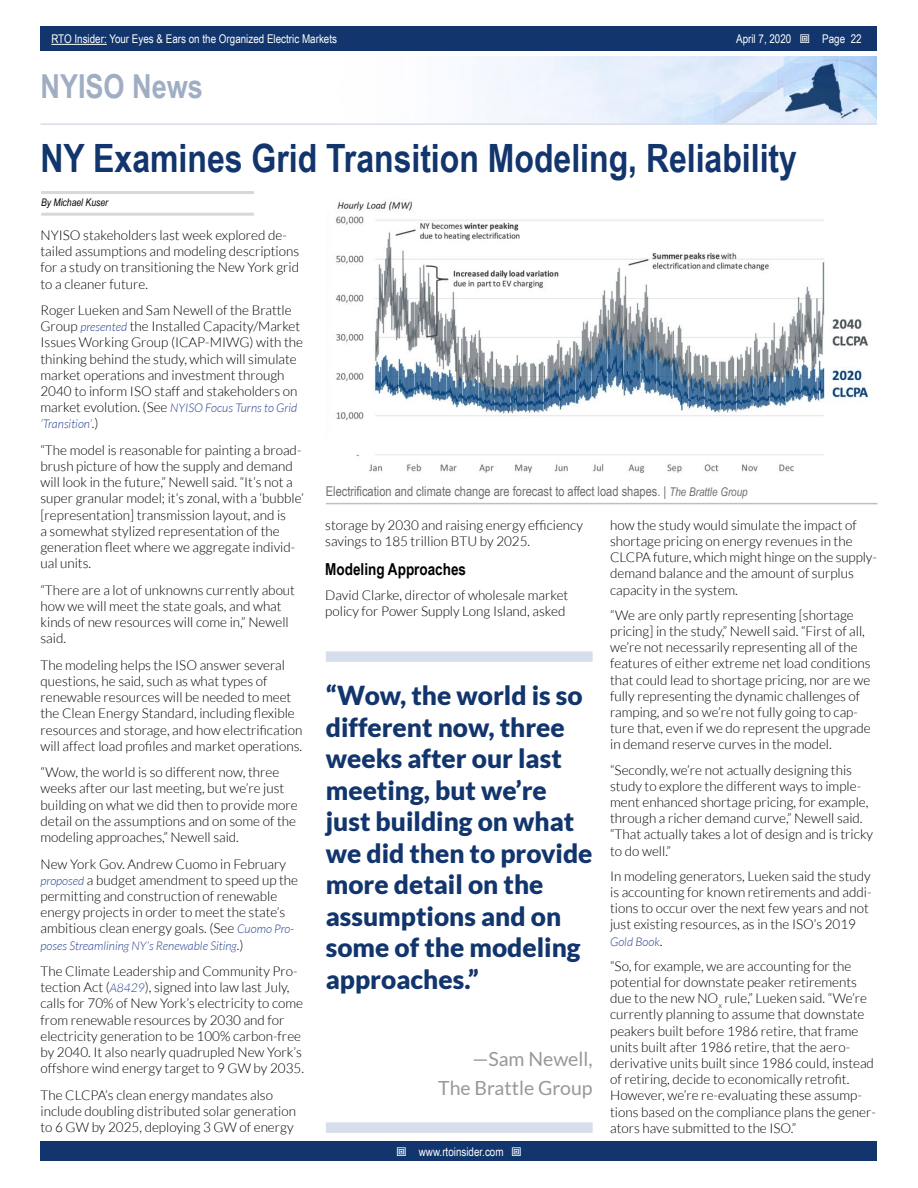
<style>
.page{position:relative;width:918px;height:1188px;background:#fff}
.page>*{position:absolute;margin:0;border:0;box-sizing:border-box;transform-origin:0 0}
.t1{font:700 39px "Arial Narrow";color:#11356c}
.t2{font:700 33px "Arial Narrow";color:#a0aec4}
.t3{font:900 26.25px/31.5px "Lato";color:#11356c}
.t4{font:19.5px/29.4px "Lato";color:#989898;text-align:right}
.t5{font:700 16.5px "Arial Narrow";color:#000}
.t6{font:300 13.5px/16.2px "Lato";color:#000}
.t7{font:13.5px "Arial Narrow";color:#6d6e71}
.t8{font:italic 300 12px/16.2px "Lato";color:#25408f}
.t9{font:12px "Arial Narrow";color:#fff}
.t10{font:italic 10.5px "Arial Narrow";color:#000}
.s1{font-style:italic;font-size:12px;color:#25408f}
.s2{font-style:normal;font-size:13.5px;color:#000}
.s3{font-style:italic;font-size:12px}
</style>
<div class="page">
<div style="left:41px;top:1142px;width:836px;height:19px;background:#11356c"></div>
<div style="left:41px;top:27px;width:836px;height:24px;background:#11356c"></div>
<hr style="left:51px;top:44px;width:56px;height:1px;background:#fff">
<img style="left:474px;top:56px;width:403px;height:67px">
<hr style="left:40px;top:123px;width:837px;height:2px;background:#d6deec">
<hr style="left:41px;top:191px;width:213px;height:3px;background:#d8d8d8">
<hr style="left:41px;top:213px;width:213px;height:3px;background:#d8d8d8">
<hr style="left:326px;top:503px;width:551px;height:1px;background:#bfbfbf">
<img style="left:336px;top:201px;width:533px;height:272px">
<div style="left:326px;top:651px;width:267px;height:11px;background:#d6deec"></div>
<div style="left:326px;top:1122px;width:267px;height:11px;background:#d6deec"></div>
<p class="t9" style="left:51px;top:30px;width:287px">RTO Insider: Your Eyes &amp; Ears on the Organized Electric Markets</p>
<p class="t9" style="left:736px;top:30px;width:57px">April 7, 2020</p>
<p class="t9" style="left:822px;top:30px;width:41px">Page 22</p>
<h2 class="t2" style="left:40px;top:61px;width:164px">NYISO News</h2>
<h1 class="t1" style="left:40px;top:129px;width:758px">NY Examines Grid Transition Modeling, Reliability</h1>
<p class="t10" style="left:41px;top:195px;width:68px">By Michael Kuser</p>
<p class="t6" style="left:40px;top:227px;width:260px">NYISO stakeholders last week explored de&shy;tailed assumptions and modeling descriptions for a study on transitioning the New York grid to a cleaner future.</p>
<p class="t6" style="left:40px;top:302px;width:264px">Roger Lueken and Sam Newell of the Brattle Group <span class="s1">presented</span> the Installed Capacity/Market Issues Working Group (ICAP-MIWG) with the thinking behind the study, which will simulate market operations and investment through 2040 to inform ISO staff and stakeholders on</p>
<p class="t8" style="left:40px;top:400px;width:258px"><span class="s2">market evolution. (See</span> NYISO Focus Turns to Grid ‘Transition’<span class="s2">.)</span></p>
<p class="t6" style="left:40px;top:442px;width:265px">“The model is reasonable for painting a broad&shy;brush picture of how the supply and demand will look in the future,” Newell said. “It’s not a super granular model; it’s zonal, with a ‘bubble’ [representation] transmission layout, and is<br>a somewhat stylized representation of the generation fleet where we aggregate individ&shy;ual units.</p>
<p class="t6" style="left:40px;top:582px;width:256px">“There are a lot of unknowns currently about how we will meet the state goals, and what kinds of new resources will come in,” Newell said.</p>
<p class="t6" style="left:40px;top:657px;width:263px">The modeling helps the ISO answer several questions, he said, such as what types of renewable resources will be needed to meet the Clean Energy Standard, including flexible resources and storage, and how electrification will affect load profiles and market operations.</p>
<p class="t6" style="left:40px;top:764px;width:259px">“Wow, the world is so different now, three weeks after our last meeting, but we’re just building on what we did then to provide more detail on the assumptions and on some of the modeling approaches,” Newell said.</p>
<p class="t6" style="left:40px;top:856px;width:259px">New York Gov. Andrew Cuomo in February <span class="s1">proposed</span> a budget amendment to speed up the permitting and construction of renewable energy projects in order to meet the state’s ambitious clean energy goals. (See <span class="s1">Cuomo Pro-</span></p>
<p class="t8" style="left:41px;top:938px;width:205px">poses Streamlining NY’s Renewable Siting<span class="s2">.)</span></p>
<p class="t6" style="left:40px;top:963px;width:265px">The Climate Leadership and Community Pro&shy;tection Act (<span class="s1">A8429</span>), signed into law last July, calls for 70% of New York’s electricity to come from renewable resources by 2030 and for electricity generation to be 100% carbon-free by 2040. It also nearly quadrupled New York’s offshore wind energy target to 9 GW by 2035.</p>
<p class="t6" style="left:40px;top:1087px;width:257px">The CLCPA’s clean energy mandates also include doubling distributed solar generation to 6 GW by 2025, deploying 3 GW of energy</p>
<p class="t7" style="left:326px;top:481px;width:423px">Electrification and climate change are forecast to affect load shapes. | <span class="s3">The Brattle Group</span></p>
<p class="t6" style="left:325px;top:517px;width:259px">storage by 2030 and raising energy efficiency savings to 185 trillion BTU by 2025.</p>
<p class="t5" style="left:325px;top:556px;width:142px">Modeling Approaches</p>
<p class="t6" style="left:325px;top:587px;width:245px">David Clarke, director of wholesale market policy for Power Supply Long Island, asked</p>
<h3 class="t3" style="left:326px;top:679px;width:268px">“Wow, the world is so different now, three weeks after our last meeting, but we’re just building on what we did then to provide more detail on the assumptions and on some of the modeling approaches.”</h3>
<h3 class="t4" style="left:438px;top:1044px;width:156px">—Sam Newell,<br>The Brattle Group</h3>
<p class="t9" style="left:419px;top:1143px;width:86px">www.rtoinsider.com</p>
<p class="t6" style="left:610px;top:517px;width:268px">how the study would simulate the impact of shortage pricing on energy revenues in the CLCPA future, which might hinge on the supply&shy;demand balance and the amount of surplus capacity in the system.</p>
<p class="t6" style="left:610px;top:607px;width:262px">“We are only partly representing [shortage pricing] in the study,” Newell said. “First of all, we’re not necessarily representing all of the features of either extreme net load conditions that could lead to shortage pricing, nor are we fully representing the dynamic challenges of ramping, and so we’re not fully going to cap&shy;ture that, even if we do represent the upgrade in demand reserve curves in the model.</p>
<p class="t6" style="left:610px;top:762px;width:265px">“Secondly, we’re not actually designing this study to explore the different ways to imple&shy;ment enhanced shortage pricing, for example, through a richer demand curve,” Newell said. “That actually takes a lot of design and is tricky to do well.”</p>
<p class="t6" style="left:610px;top:868px;width:263px">In modeling generators, Lueken said the study is accounting for known retirements and addi&shy;tions to occur over the next few years and not just existing resources, as in the ISO’s 2019</p>
<p class="t8" style="left:610px;top:934px;width:54px">Gold Book<span class="s2">.</span></p>
<p class="t6" style="left:610px;top:958px;width:267px">“So, for example, we are accounting for the potential for downstate peaker retirements due to the new NO<sub>x</sub> rule,” Lueken said. “We’re currently planning to assume that downstate peakers built before 1986 retire, that frame units built after 1986 retire, that the aero&shy;derivative units built since 1986 could, instead of retiring, decide to economically retrofit.<br>However, we’re re-evaluating these assump&shy;tions based on the compliance plans the gener&shy;ators have submitted to the ISO.”</p>
</div>
